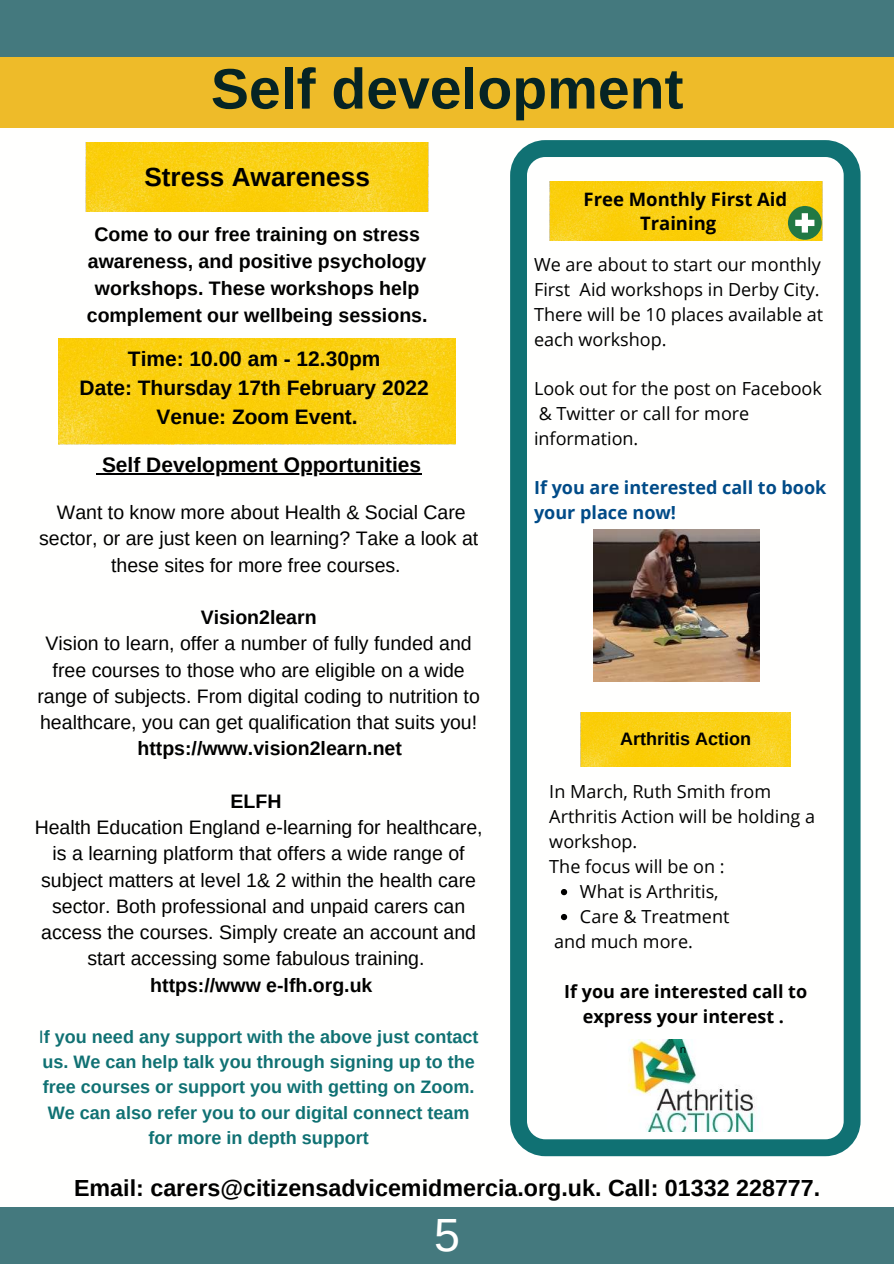
<style>
.page{position:relative;width:894px;height:1264px;background:#fff}
.page>*{position:absolute;margin:0;border:0;box-sizing:border-box;transform-origin:0 0}
.t1{font:700 57px "Arimo";color:#062424}
.t2{font:46.5px "Arimo";color:#fffffe}
.t3{font:700 26.1px "Arimo";color:#000}
.t4{font:700 23.25px "Arimo";color:#000}
.t5{font:700 21px/28.8px "Arimo";color:#000;text-align:center}
.t6{font:19.5px/26.2px "Arimo";color:#000;text-align:center}
.t7{font:700 19.5px/27px "Arimo";color:#000;text-align:center}
.t8{font:700 18.45px/24.8px "Open Sans";color:#000}
.t9{font:18px/24.8px "Open Sans";color:#000}
.t10{font:700 18px/25.2px "Arimo";color:#107173;text-align:center}
.t11{font:700 18px/24.9px "Open Sans";color:#000;text-align:center}
.t12{font:700 18px/24.8px "Open Sans";color:#004b88}
.t13{font:700 18px "Arimo";color:#000}
.t14{font:10.65px "Open Sans";color:#000}
.s1{font-weight:400}
</style>
<div class="page">
<hr style="left:102px;top:473px;width:319px;height:1px;background:#000">
<div style="left:0;top:1207px;width:893px;height:56px;background:#44797e"></div>
<div style="left:0;top:51px;width:893px;height:77px;background:#eebb29"></div>
<div style="left:0;top:0;width:893px;height:56px;background:#44797e"></div>
<svg style="left:510px;top:140px;width:350px;height:1016px"></svg>
<img style="left:593px;top:529px;width:166px;height:152px">
<img style="left:86px;top:143px;width:342px;height:68px">
<img style="left:549px;top:182px;width:272px;height:58px">
<div style="left:787px;top:206px;width:34px;height:34px;background:#217844;border-radius:50%"></div>
<svg style="left:795px;top:213px;width:19px;height:19px"></svg>
<img style="left:580px;top:712px;width:210px;height:54px">
<img style="left:607px;top:1039px;width:172px;height:91px">
<img style="left:59px;top:339px;width:396px;height:106px">
<svg style="left:560px;top:889px;width:7px;height:6px"></svg>
<svg style="left:560px;top:913px;width:7px;height:7px"></svg>
<h1 class="t1" style="left:211px;top:57px;width:474px">Self development</h1>
<h3 class="t3" style="left:144px;top:162px;width:227px">Stress Awareness</h3>
<p class="t7" style="left:87px;top:221px;width:342px">Come to our free training on stress awareness, and positive psychology workshops. These workshops help complement our wellbeing sessions.</p>
<p class="t5" style="left:80px;top:344px;width:350px">Time: 10.00 am - 12.30pm<br>Date: Thursday 17th February 2022<br>Venue: Zoom Event.</p>
<p class="t5" style="left:102px;top:450px;width:320px">Self Development Opportunities</p>
<p class="t6" style="left:39px;top:499px;width:440px">Want to know more about Health &amp; Social Care sector, or are just keen on learning? Take a look at these sites for more free courses.</p>
<p class="t7" style="left:201px;top:604px;width:117px">Vision2learn</p>
<p class="t6" style="left:37px;top:630px;width:444px">Vision to learn, offer a number of fully funded and free courses to those who are eligible on a wide range of subjects. From digital coding to nutrition to healthcare, you can get qualification that suits you!</p>
<p class="t7" style="left:137px;top:735px;width:266px">https://www.vision2learn.net</p>
<p class="t7" style="left:230px;top:787px;width:52px">ELFH</p>
<p class="t6" style="left:35px;top:814px;width:449px">Health Education England e-learning for healthcare, is a learning platform that offers a wide range of subject matters at level 1&amp; 2 within the health care sector. Both professional and unpaid carers can access the courses. Simply create an account and start accessing some fabulous training.</p>
<p class="t7" style="left:150px;top:971px;width:223px">https://www e-lfh.org.uk</p>
<p class="t10" style="left:39px;top:1024px;width:441px"><span class="s1">I</span>f you need any support with the above just contact us. We can help talk you through signing up to the free courses or support you with getting on Zoom.<br>We can also refer you to our digital connect team for more in depth support</p>
<p class="t8" style="left:640px;top:186px;width:149px;text-indent:-56px">Free Monthly First Aid<br>Training</p>
<p class="t9" style="left:534px;top:252px;width:290px">We are about to start our monthly<br>First Aid workshops in Derby City.<br>There will be 10 places available at each workshop.</p>
<p class="t9" style="left:534px;top:376px;width:289px">Look out for the post on Facebook &amp; Twitter or call for more information.</p>
<p class="t12" style="left:534px;top:475px;width:294px">If you are interested call to book your place now!</p>
<p class="t13" style="left:619px;top:728px;width:132px">Arthritis Action</p>
<p class="t9" style="left:549px;top:778px;width:267px">In March, Ruth Smith from<br>Arthritis Action will be holding a workshop.<br>The focus will be on :</p>
<p class="t9" style="left:579px;top:878px;width:151px">What is Arthritis,<br>Care &amp; Treatment</p>
<p class="t9" style="left:554px;top:928px;width:140px">and much more.</p>
<p class="t11" style="left:564px;top:978px;width:244px">If you are interested call to express your interest .</p>
<p class="t14" style="left:679px;top:1041px;width:8px">n</p>
<p class="t4" style="left:74px;top:1175px;width:747px">Email: carers@citizensadvicemidmercia.org.uk. Call: 01332 228777.</p>
<h2 class="t2" style="left:434px;top:1209px;width:27px">5</h2>
</div>
